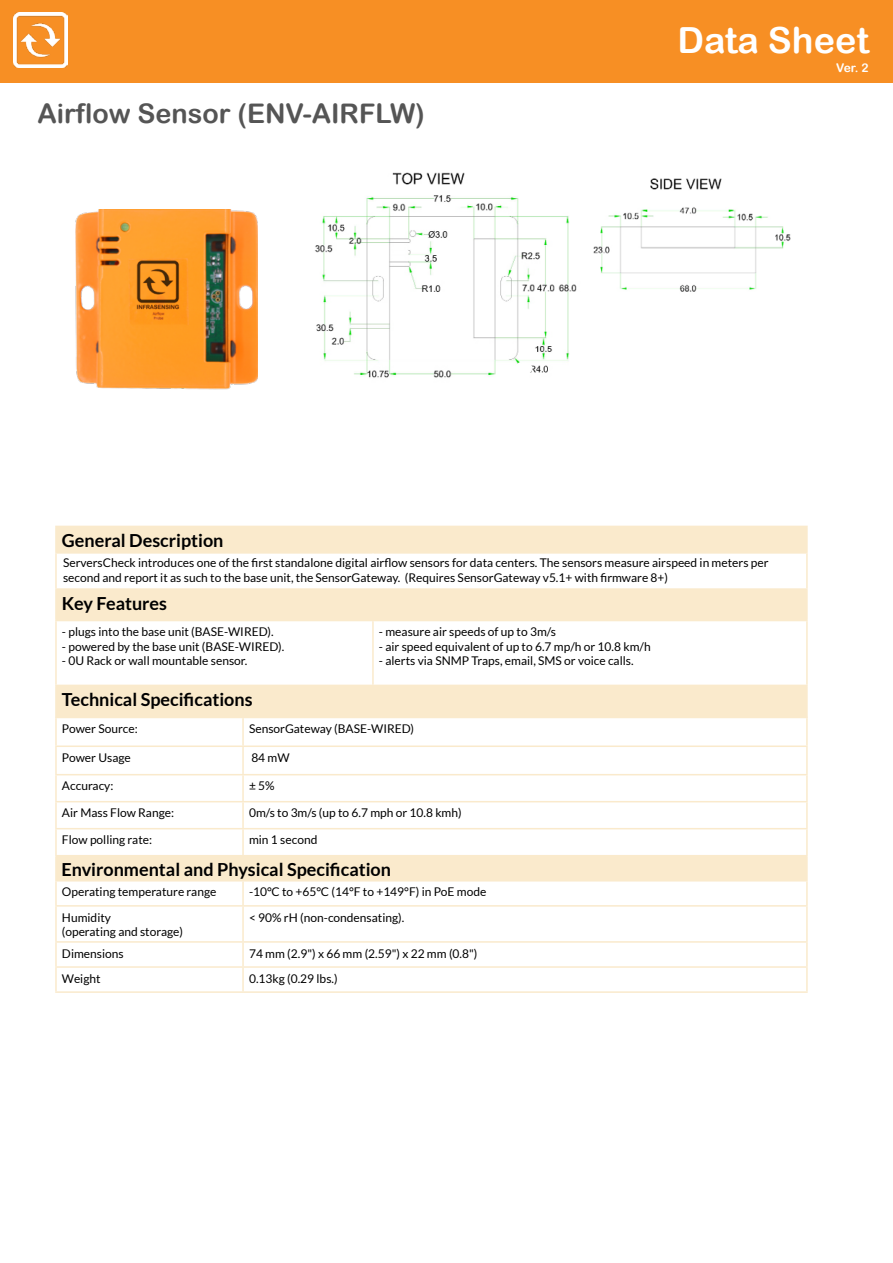
<style>
.page{position:relative;width:893px;height:1263px;background:#fff}
.page>*{position:absolute;margin:0;border:0;box-sizing:border-box;transform-origin:0 0}
.t1{font:36px "Arial Rounded MT Bold";color:#fff}
.t2{font:27px "Arial Rounded MT Bold";color:#555}
.t3{font:700 18px "Lato";color:#000}
.t4{font:12px/14.4px "Lato";color:#000}
.t5{font:12px "Arial Rounded MT Bold";color:#fff}
</style>
<div class="page">
<div style="left:0;top:0;width:893px;height:83px;background:#f78f24"></div>
<img style="left:13px;top:12px;width:55px;height:55px">
<img style="left:76px;top:209px;width:181px;height:181px">
<svg style="left:57px;top:527px;width:749px;height:189px"></svg>
<hr style="left:806px;top:554px;width:2px;height:34px;background:#faeacc">
<hr style="left:55px;top:621px;width:2px;height:64px;background:#faeacc">
<hr style="left:372px;top:621px;width:2px;height:64px;background:#faeacc">
<hr style="left:806px;top:621px;width:2px;height:64px;background:#faeacc">
<hr style="left:55px;top:685px;width:318px;height:1px;background:#faeacc">
<hr style="left:55px;top:686px;width:2px;height:30px;background:#faeacc">
<hr style="left:373px;top:685px;width:435px;height:1px;background:#faeacc">
<hr style="left:372px;top:686px;width:2px;height:30px;background:#faeacc">
<hr style="left:806px;top:686px;width:2px;height:30px;background:#faeacc">
<hr style="left:55px;top:716px;width:318px;height:2px;background:#faeacc">
<hr style="left:373px;top:716px;width:435px;height:2px;background:#faeacc">
<hr style="left:55px;top:527px;width:2px;height:25px;background:#faeacc">
<hr style="left:806px;top:527px;width:2px;height:25px;background:#faeacc">
<hr style="left:55px;top:552px;width:318px;height:2px;background:#faeacc">
<hr style="left:373px;top:552px;width:435px;height:2px;background:#faeacc">
<hr style="left:55px;top:526px;width:318px;height:1px;background:#faeacc">
<hr style="left:373px;top:526px;width:435px;height:1px;background:#faeacc">
<hr style="left:372px;top:554px;width:2px;height:34px;background:#fff">
<hr style="left:55px;top:554px;width:2px;height:34px;background:#faeacc">
<hr style="left:55px;top:588px;width:318px;height:2px;background:#faeacc">
<hr style="left:55px;top:590px;width:2px;height:30px;background:#faeacc">
<hr style="left:55px;top:620px;width:318px;height:1px;background:#faeacc">
<hr style="left:373px;top:588px;width:435px;height:2px;background:#faeacc">
<hr style="left:372px;top:590px;width:2px;height:30px;background:#faeacc">
<hr style="left:806px;top:590px;width:2px;height:30px;background:#faeacc">
<hr style="left:373px;top:620px;width:435px;height:1px;background:#faeacc">
<div style="left:57px;top:856px;width:749px;height:24px;background:#faeacc"></div>
<hr style="left:55px;top:718px;width:2px;height:27px;background:#faeacc">
<hr style="left:242px;top:718px;width:2px;height:27px;background:#faeacc">
<hr style="left:806px;top:718px;width:2px;height:27px;background:#faeacc">
<hr style="left:55px;top:745px;width:188px;height:2px;background:#faeacc">
<hr style="left:55px;top:747px;width:2px;height:27px;background:#faeacc">
<hr style="left:243px;top:745px;width:565px;height:2px;background:#faeacc">
<hr style="left:242px;top:747px;width:2px;height:27px;background:#faeacc">
<hr style="left:806px;top:747px;width:2px;height:27px;background:#faeacc">
<hr style="left:55px;top:774px;width:188px;height:1px;background:#faeacc">
<hr style="left:55px;top:775px;width:2px;height:26px;background:#faeacc">
<hr style="left:243px;top:774px;width:565px;height:1px;background:#faeacc">
<hr style="left:242px;top:775px;width:2px;height:26px;background:#faeacc">
<hr style="left:806px;top:775px;width:2px;height:26px;background:#faeacc">
<hr style="left:55px;top:801px;width:188px;height:1px;background:#faeacc">
<hr style="left:55px;top:802px;width:2px;height:26px;background:#faeacc">
<hr style="left:243px;top:801px;width:565px;height:1px;background:#faeacc">
<hr style="left:242px;top:802px;width:2px;height:26px;background:#faeacc">
<hr style="left:806px;top:802px;width:2px;height:26px;background:#faeacc">
<hr style="left:55px;top:828px;width:188px;height:1px;background:#faeacc">
<hr style="left:55px;top:829px;width:2px;height:26px;background:#faeacc">
<hr style="left:243px;top:828px;width:565px;height:1px;background:#faeacc">
<hr style="left:242px;top:829px;width:2px;height:26px;background:#faeacc">
<hr style="left:806px;top:829px;width:2px;height:26px;background:#faeacc">
<hr style="left:55px;top:855px;width:188px;height:1px;background:#faeacc">
<hr style="left:55px;top:856px;width:2px;height:24px;background:#faeacc">
<hr style="left:243px;top:855px;width:565px;height:1px;background:#faeacc">
<hr style="left:242px;top:856px;width:2px;height:24px;background:#faeacc">
<hr style="left:806px;top:856px;width:2px;height:24px;background:#faeacc">
<hr style="left:55px;top:880px;width:188px;height:1px;background:#faeacc">
<hr style="left:55px;top:881px;width:2px;height:24px;background:#faeacc">
<hr style="left:243px;top:880px;width:565px;height:1px;background:#faeacc">
<hr style="left:242px;top:881px;width:2px;height:24px;background:#faeacc">
<hr style="left:806px;top:881px;width:2px;height:24px;background:#faeacc">
<hr style="left:55px;top:905px;width:188px;height:2px;background:#faeacc">
<hr style="left:55px;top:907px;width:2px;height:34px;background:#faeacc">
<hr style="left:243px;top:905px;width:565px;height:2px;background:#faeacc">
<hr style="left:242px;top:907px;width:2px;height:34px;background:#faeacc">
<hr style="left:806px;top:907px;width:2px;height:34px;background:#faeacc">
<hr style="left:55px;top:941px;width:188px;height:2px;background:#faeacc">
<hr style="left:55px;top:943px;width:2px;height:23px;background:#faeacc">
<hr style="left:243px;top:941px;width:565px;height:2px;background:#faeacc">
<hr style="left:242px;top:943px;width:2px;height:23px;background:#faeacc">
<hr style="left:806px;top:943px;width:2px;height:23px;background:#faeacc">
<hr style="left:55px;top:966px;width:188px;height:2px;background:#faeacc">
<hr style="left:55px;top:968px;width:2px;height:23px;background:#faeacc">
<hr style="left:243px;top:966px;width:565px;height:2px;background:#faeacc">
<hr style="left:242px;top:968px;width:2px;height:23px;background:#faeacc">
<hr style="left:806px;top:968px;width:2px;height:23px;background:#faeacc">
<hr style="left:55px;top:991px;width:188px;height:2px;background:#faeacc">
<hr style="left:243px;top:991px;width:565px;height:2px;background:#faeacc">
<img style="left:315px;top:172px;width:262px;height:206px">
<div style="left:296px;top:324px;width:21px;height:14px;background:#fff;border-radius:50%"></div>
<div style="left:515px;top:363px;width:17px;height:10px;background:#fff;border-radius:50%"></div>
<div style="left:514px;top:362px;width:18px;height:12px;border:2px solid #fff;border-radius:50%"></div>
<img style="left:593px;top:178px;width:198px;height:114px">
<h1 class="t1" style="left:678px;top:19px;width:193px">Data Sheet</h1>
<h2 class="t2" style="left:37px;top:98px;width:389px">Airflow Sensor (ENV-AIRFLW)</h2>
<p class="t5" style="left:836px;top:61px;width:34px">Ver. 2</p>
<h3 class="t3" style="left:62px;top:530px;width:163px">General Description</h3>
<p class="t4" style="left:63px;top:556px;width:707px">ServersCheck introduces one of the first standalone digital airflow sensors for data centers. The sensors measure airspeed in meters per second and report it as such to the base unit, the SensorGateway. (Requires SensorGateway v5.1+ with firmware 8+)</p>
<h3 class="t3" style="left:62px;top:593px;width:107px">Key Features</h3>
<p class="t4" style="left:62px;top:624px;width:213px">- plugs into the base unit (BASE-WIRED).</p>
<p class="t4" style="left:62px;top:639px;width:224px">- powered by the base unit (BASE-WIRED).</p>
<p class="t4" style="left:62px;top:653px;width:187px">- 0U Rack or wall mountable sensor.</p>
<h3 class="t3" style="left:62px;top:689px;width:192px">Technical Specifications</h3>
<p class="t4" style="left:379px;top:624px;width:178px">- measure air speeds of up to 3m/s</p>
<p class="t4" style="left:379px;top:639px;width:273px">- air speed equivalent of up to 6.7 mp/h or 10.8 km/h</p>
<p class="t4" style="left:379px;top:653px;width:256px">- alerts via SNMP Traps, email, SMS or voice calls.</p>
<p class="t4" style="left:62px;top:721px;width:77px">Power Source:</p>
<p class="t4" style="left:249px;top:721px;width:167px">SensorGateway (BASE-WIRED)</p>
<p class="t4" style="left:62px;top:750px;width:70px">Power Usage</p>
<p class="t4" style="left:251px;top:750px;width:40px">84 mW</p>
<p class="t4" style="left:62px;top:779px;width:53px">Accuracy:</p>
<p class="t4" style="left:249px;top:779px;width:27px">± 5%</p>
<p class="t4" style="left:62px;top:806px;width:114px">Air Mass Flow Range:</p>
<p class="t4" style="left:249px;top:806px;width:214px">0m/s to 3m/s (up to 6.7 mph or 10.8 kmh)</p>
<p class="t4" style="left:62px;top:833px;width:92px">Flow polling rate:</p>
<p class="t4" style="left:249px;top:833px;width:70px">min 1 second</p>
<h3 class="t3" style="left:62px;top:859px;width:331px">Environmental and Physical Specification</h3>
<p class="t4" style="left:62px;top:885px;width:156px">Operating temperature range</p>
<p class="t4" style="left:249px;top:885px;width:239px">-10°C to +65°C (14°F to +149°F) in PoE mode</p>
<p class="t4" style="left:62px;top:910px;width:123px">Humidity<br>(operating and storage)</p>
<p class="t4" style="left:249px;top:910px;width:157px">&lt; 90% rH (non-condensating).</p>
<p class="t4" style="left:62px;top:946px;width:63px">Dimensions</p>
<p class="t4" style="left:249px;top:946px;width:230px">74 mm (2.9") x 66 mm (2.59") x 22 mm (0.8")</p>
<p class="t4" style="left:62px;top:971px;width:40px">Weight</p>
<p class="t4" style="left:249px;top:971px;width:90px">0.13kg (0.29 lbs.)</p>
</div>
